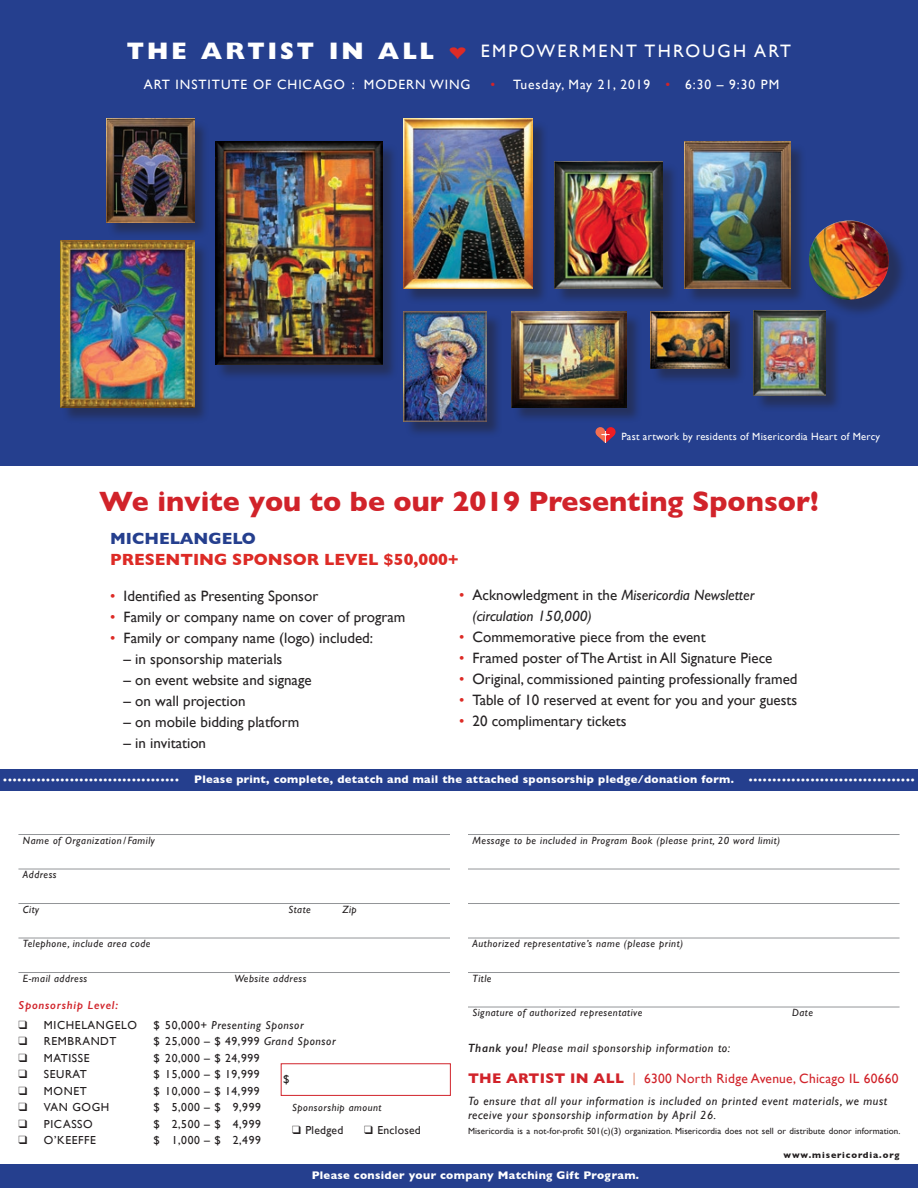
<style>
.page{position:relative;width:918px;height:1188px;background:#fff}
.page>*{position:absolute;margin:0;border:0;box-sizing:border-box;transform-origin:0 0}
.t1{font:700 28.5px "Gill Sans";color:#d1232a}
.t2{font:18px "Gill Sans";letter-spacing:.13em;color:#fff}
.t3{font:700 16.5px/21px "Gill Sans";color:#dd2b26}
.t4{font:15px "Gill Sans";color:#262324}
.t5{font:italic 15px/21px "Gill Sans Std";color:#262324}
.t6{font:13.5px "Gill Sans";letter-spacing:.07em;color:#fff}
.t7{font:13.5px "Gill Sans";letter-spacing:.02em;color:#d1232a}
.t8{font:italic 12px/14.4px "Gill Sans";letter-spacing:.05em;color:#231f20}
.t9{font:11.7px "Gill Sans";letter-spacing:.05em;color:#231f20}
.t10{font:italic 11.7px "Gill Sans";letter-spacing:.05em;color:#231f20}
.t11{font:italic 600 11.7px "Gill Sans";letter-spacing:.065em;color:#d1232a}
.t12{font:11.7px "Gill Sans";letter-spacing:.02em;color:#231f20}
.t13{font:700 11.25px "Gill Sans";letter-spacing:.03em;color:#fff}
.t14{font:italic 10.5px "Gill Sans";letter-spacing:.05em;color:#231f20}
.t15{font:10.5px "Gill Sans";letter-spacing:.025em;color:#fff}
.t16{font:9px "Gill Sans";letter-spacing:.01em;color:#231f20}
.t17{font:700 9px "Gill Sans";color:#fff}
.t18{font:700 9px "Gill Sans";letter-spacing:.1em;color:#231f20}
.s1{font-weight:800;font-size:24px}
.s2{color:#dd2b26}
.s3{color:#d1232a}
.s4{color:#253f8e}
.s5{font-family:"Gill Sans";font-style:normal;color:#dd2b26}
.s6{font-family:"Gill Sans";font-style:normal}
.s7{font-style:normal}
.s8{font-style:italic}
.s9{font-weight:600}
.s10{font-weight:700;font-size:14.25px}
.s11{color:#e59279}
</style>
<div class="page">
<div style="left:0;top:777px;width:918px;height:14px;background:#253f8e"></div>
<div style="left:0;top:0;width:918px;height:465px;background:#253f8e"></div>
<div style="left:62px;top:120px;width:781px;height:318px;background:#231f20;opacity:.44"></div>
<img style="left:650px;top:311px;width:80px;height:58px">
<img style="left:404px;top:312px;width:83px;height:110px">
<img style="left:61px;top:240px;width:133px;height:167px">
<img style="left:404px;top:119px;width:129px;height:169px">
<img style="left:554px;top:161px;width:109px;height:128px">
<img style="left:684px;top:142px;width:106px;height:147px">
<img style="left:106px;top:119px;width:88px;height:103px">
<img style="left:754px;top:311px;width:72px;height:85px">
<img style="left:512px;top:312px;width:114px;height:95px">
<img style="left:215px;top:142px;width:168px;height:223px">
<svg style="left:595px;top:427px;width:10px;height:10px"></svg>
<svg style="left:606px;top:427px;width:10px;height:10px"></svg>
<svg style="left:597px;top:431px;width:17px;height:12px"></svg>
<div style="left:811px;top:223px;width:97px;height:96px;background:#231f20;opacity:.44"></div>
<img style="left:809px;top:220px;width:80px;height:80px">
<hr style="left:18px;top:834px;width:432px;height:1px;background:#939598">
<hr style="left:18px;top:869px;width:432px;height:1px;background:#939598">
<hr style="left:18px;top:903px;width:432px;height:1px;background:#939598">
<hr style="left:18px;top:938px;width:432px;height:1px;background:#939598">
<hr style="left:18px;top:972px;width:432px;height:1px;background:#939598">
<hr style="left:468px;top:834px;width:432px;height:1px;background:#939598">
<hr style="left:468px;top:869px;width:432px;height:1px;background:#939598">
<hr style="left:468px;top:903px;width:432px;height:1px;background:#939598">
<hr style="left:468px;top:938px;width:432px;height:1px;background:#939598">
<hr style="left:468px;top:972px;width:432px;height:1px;background:#939598">
<hr style="left:468px;top:1007px;width:432px;height:1px;background:#939598">
<div style="left:281px;top:1063px;width:170px;height:33px;border:1px solid #d1232a"></div>
<div style="left:0;top:1165px;width:918px;height:23px;background:#253f8e"></div>
<div style="left:0;top:770px;width:918px;height:13px;background:#253f8e"></div>
<p class="t2" style="left:127px;top:40px;width:666px"><span class="s1">THE ARTIST IN ALL</span> <span class="s2">♥</span> EMPOWERMENT THROUGH ART</p>
<p class="t6" style="left:144px;top:76px;width:328px">ART INSTITUTE OF CHICAGO : MODERN WING</p>
<p class="t6" style="left:490px;top:76px;width:290px"><span class="s3">•</span> Tuesday, May 21, 2019 <span class="s3">•</span> 6:30 – 9:30 PM</p>
<p class="t15" style="left:621px;top:430px;width:260px">Past artwork by residents of Misericordia Heart of Mercy</p>
<p class="t1" style="left:99px;top:479px;width:721px">We invite you to be our 2019 Presenting Sponsor!</p>
<p class="t3" style="left:110px;top:527px;width:350px"><span class="s4">MICHELANGELO<br></span>PRESENTING SPONSOR LEVEL $50,000+</p>
<p class="t4" style="left:110px;top:587px;width:210px"><span class="s2">•</span> Identified as Presenting Sponsor</p>
<p class="t4" style="left:110px;top:608px;width:297px"><span class="s2">•</span> Family or company name on cover of program</p>
<p class="t4" style="left:110px;top:629px;width:264px"><span class="s2">•</span> Family or company name (logo) included:</p>
<p class="t4" style="left:124px;top:650px;width:160px">– in sponsorship materials</p>
<p class="t4" style="left:124px;top:671px;width:189px">– on event website and signage</p>
<p class="t4" style="left:124px;top:692px;width:123px">– on wall projection</p>
<p class="t4" style="left:124px;top:713px;width:177px">– on mobile bidding platform</p>
<p class="t4" style="left:124px;top:734px;width:84px">– in invitation</p>
<p class="t5" style="left:472px;top:584px;width:283px;text-indent:-14px"><span class="s5">•</span> <span class="s6">Acknowledgment in the</span> Misericordia Newsletter (circulation 150,000)</p>
<p class="t4" style="left:459px;top:628px;width:248px"><span class="s2">•</span> Commemorative piece from the event</p>
<p class="t4" style="left:459px;top:649px;width:315px"><span class="s2">•</span> Framed poster of The Artist in All Signature Piece</p>
<p class="t4" style="left:459px;top:670px;width:340px"><span class="s2">•</span> Original, commissioned painting professionally framed</p>
<p class="t4" style="left:459px;top:691px;width:340px"><span class="s2">•</span> Table of 10 reserved at event for you and your guests</p>
<p class="t4" style="left:459px;top:712px;width:169px"><span class="s2">•</span> 20 complimentary tickets</p>
<p class="t17" style="left:3px;top:773px;width:178px">•••••••••••••••••••••••••••••••••••••</p>
<p class="t13" style="left:194px;top:771px;width:541px">Please print, complete, detatch and mail the attached sponsorship pledge/donation form.</p>
<p class="t17" style="left:748px;top:773px;width:168px">•••••••••••••••••••••••••••••••••••</p>
<p class="t14" style="left:23px;top:834px;width:133px">Name of Organization/Family</p>
<p class="t14" style="left:23px;top:869px;width:35px">Address</p>
<p class="t14" style="left:23px;top:903px;width:18px">City</p>
<p class="t14" style="left:288px;top:903px;width:24px">State</p>
<p class="t14" style="left:342px;top:903px;width:16px">Zip</p>
<p class="t14" style="left:23px;top:938px;width:129px">Telephone, include area code</p>
<p class="t14" style="left:23px;top:972px;width:66px">E-mail address</p>
<p class="t14" style="left:234px;top:972px;width:73px">Website address</p>
<p class="t11" style="left:18px;top:998px;width:101px">Sponsorship Level:</p>
<p class="t9" style="left:18px;top:1018px;width:120px">❑ MICHELANGELO</p>
<p class="t10" style="left:153px;top:1018px;width:152px"><span class="s7">$ 50,000+</span> Presenting Sponsor</p>
<p class="t9" style="left:18px;top:1035px;width:100px">❑ REMBRANDT</p>
<p class="t9" style="left:153px;top:1035px;width:184px">$ 25,000 – $ 49,999 <span class="s8">Grand Sponsor</span></p>
<p class="t9" style="left:18px;top:1051px;width:73px">❑ MATISSE</p>
<p class="t9" style="left:153px;top:1051px;width:108px">$ 20,000 – $ 24,999</p>
<p class="t9" style="left:18px;top:1068px;width:70px">❑ SEURAT</p>
<p class="t9" style="left:153px;top:1068px;width:108px">$ 15,000 – $ 19,999</p>
<p class="t9" style="left:283px;top:1072px;width:8px">$</p>
<p class="t9" style="left:18px;top:1084px;width:70px">❑ MONET</p>
<p class="t9" style="left:153px;top:1084px;width:108px">$ 10,000 – $ 14,999</p>
<p class="t9" style="left:18px;top:1101px;width:92px">❑ VAN GOGH</p>
<p class="t9" style="left:153px;top:1101px;width:109px">$ 5,000 – $ 9,999</p>
<p class="t14" style="left:292px;top:1102px;width:91px">Sponsorship amount</p>
<p class="t9" style="left:18px;top:1117px;width:76px">❑ PICASSO</p>
<p class="t9" style="left:153px;top:1117px;width:109px">$ 2,500 – $ 4,999</p>
<p class="t12" style="left:292px;top:1123px;width:53px">❑ Pledged</p>
<p class="t12" style="left:364px;top:1123px;width:58px">❑ Enclosed</p>
<p class="t9" style="left:18px;top:1134px;width:79px">❑ O’KEEFFE</p>
<p class="t9" style="left:153px;top:1134px;width:109px">$ 1,000 – $ 2,499</p>
<p class="t14" style="left:472px;top:834px;width:309px">Message to be included in Program Book (please print, 20 word limit)</p>
<p class="t14" style="left:472px;top:938px;width:212px">Authorized representative’s name (please print)</p>
<p class="t14" style="left:472px;top:972px;width:20px">Title</p>
<p class="t14" style="left:472px;top:1007px;width:171px">Signature of authorized representative</p>
<p class="t14" style="left:792px;top:1007px;width:22px">Date</p>
<p class="t8" style="left:468px;top:1041px;width:264px"><span class="s9">Thank you!</span> Please mail sponsorship information to:</p>
<p class="t7" style="left:468px;top:1071px;width:432px"><span class="s10">THE ARTIST IN ALL</span> <span class="s11">|</span> 6300 North Ridge Avenue, Chicago IL 60660</p>
<p class="t8" style="left:468px;top:1094px;width:421px">To ensure that all your information is included on printed event materials, we must receive your sponsorship information by April 26.</p>
<p class="t16" style="left:468px;top:1126px;width:434px">Misericordia is a not-for-profit 501(c)(3) organization. Misericordia does not sell or distribute donor information.</p>
<p class="t18" style="left:783px;top:1148px;width:118px">www.misericordia.org</p>
<p class="t13" style="left:312px;top:1166px;width:329px">Please consider your company Matching Gift Program.</p>
</div>
